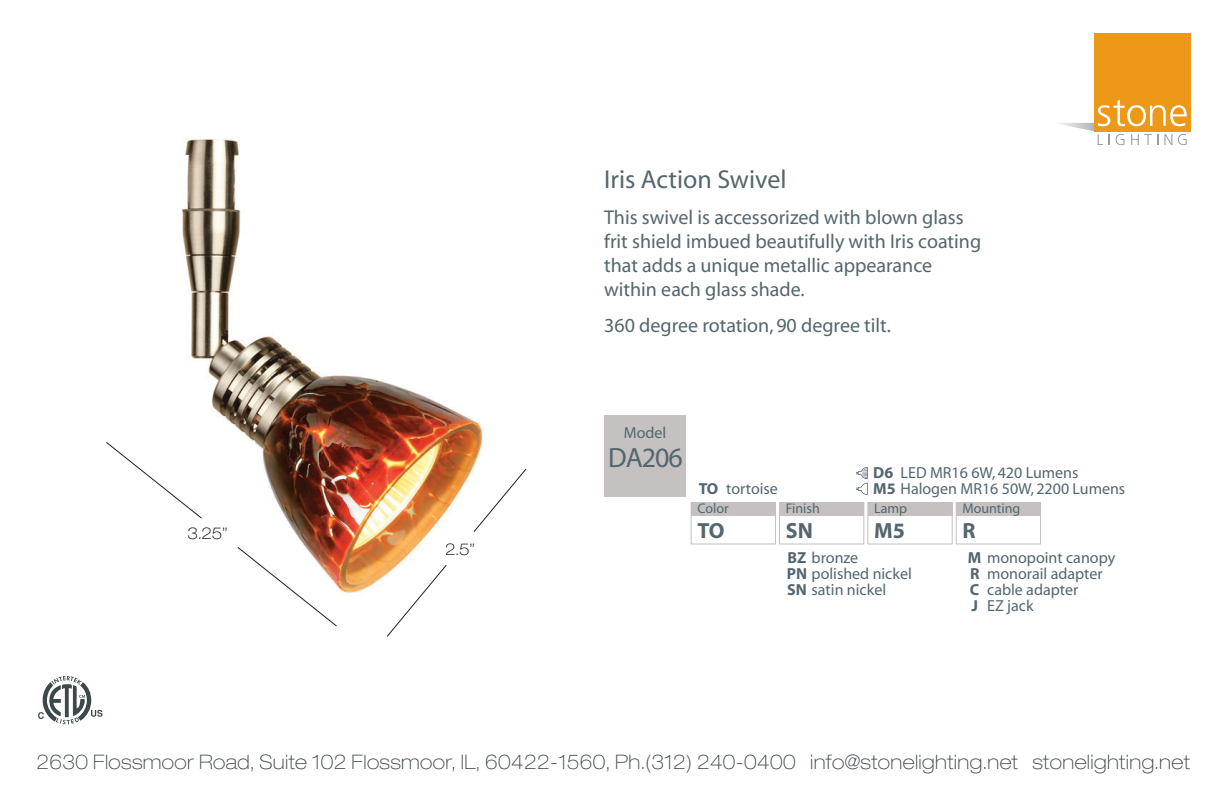
<style>
.page{position:relative;width:1224px;height:794px;background:#fff}
.page>*{position:absolute;margin:0;border:0;box-sizing:border-box;transform-origin:0 0}
.t1{font:28px "Myriad";letter-spacing:-.04em;color:#54666f}
.t2{font:26px "Myriad";color:#54666f}
.t3{font:700 22px "Myriad";color:#54666f}
.t4{font:20px/24px "Myriad";color:#54666f}
.t5{font:100 expanded 20px "Helvetica Neue LT Std";letter-spacing:.02em;color:#3e474a}
.t6{font:16px/16px "Myriad";color:#54666f}
.t7{font:100 expanded 16px "Helvetica Neue LT Std";color:#000}
.t8{font:14px "Myriad";color:#54666f}
.s1{font-weight:700}
</style>
<div class="page">
<div style="left:1095px;top:33px;width:96px;height:98px;background:#ee981a"></div>
<svg style="left:1059px;top:100px;width:132px;height:45px"></svg>
<svg style="left:38px;top:676px;width:65px;height:48px"></svg>
<img style="left:182px;top:139px;width:301px;height:454px">
<svg style="left:106px;top:441px;width:97px;height:78px"></svg>
<svg style="left:237px;top:546px;width:100px;height:81px"></svg>
<svg style="left:473px;top:468px;width:54px;height:64px"></svg>
<svg style="left:386px;top:564px;width:61px;height:73px"></svg>
<div style="left:691px;top:502px;width:85px;height:42px;border:1px solid #c4c1c0"></div>
<div style="left:691px;top:502px;width:84px;height:14px;background:#c4c1c0"></div>
<div style="left:779px;top:502px;width:85px;height:42px;border:1px solid #c4c1c0"></div>
<div style="left:780px;top:502px;width:84px;height:14px;background:#c4c1c0"></div>
<div style="left:867px;top:502px;width:86px;height:42px;border:1px solid #c4c1c0"></div>
<div style="left:868px;top:502px;width:84px;height:14px;background:#c4c1c0"></div>
<div style="left:956px;top:502px;width:85px;height:42px;border:1px solid #c4c1c0"></div>
<div style="left:956px;top:502px;width:85px;height:14px;background:#c4c1c0"></div>
<div style="left:604px;top:415px;width:82px;height:82px;background:#c4c1c0"></div>
<svg style="left:856px;top:467px;width:12px;height:28px"></svg>
<h2 class="t2" style="left:604px;top:167px;width:184px">Iris Action Swivel</h2>
<p class="t4" style="left:604px;top:206px;width:379px">This swivel is accessorized with blown glass frit shield imbued beautifully with Iris coating that adds a unique metallic appearance within each glass shade.</p>
<p class="t4" style="left:604px;top:314px;width:288px">360 degree rotation, 90 degree tilt.</p>
<p class="t7" style="left:188px;top:524px;width:42px">3.25”</p>
<p class="t7" style="left:445px;top:540px;width:31px">2.5”</p>
<p class="t6" style="left:624px;top:426px;width:44px">Model</p>
<h1 class="t1" style="left:608px;top:443px;width:76px">DA206</h1>
<p class="t6" style="left:699px;top:481px;width:81px"><span class="s1">TO</span> tortoise</p>
<p class="t8" style="left:697px;top:501px;width:33px">Color</p>
<p class="t3" style="left:697px;top:519px;width:29px">TO</p>
<p class="t6" style="left:873px;top:465px;width:254px"><span class="s1">D6<br>M5</span> Halogen MR16 50W, 2200 Lumens</p>
<p class="t6" style="left:901px;top:465px;width:179px">LED MR16 6W, 420 Lumens</p>
<p class="t8" style="left:786px;top:501px;width:36px">Finish</p>
<p class="t3" style="left:786px;top:519px;width:29px">SN</p>
<p class="t6" style="left:787px;top:550px;width:127px"><span class="s1">BZ</span> bronze<br><span class="s1">PN</span> polished nickel<br><span class="s1">SN</span> satin nickel</p>
<p class="t6" style="left:968px;top:550px;width:149px"><span class="s1">M</span> monopoint canopy<br><span class="s1">R<br>C<br>J</span></p>
<p class="t8" style="left:963px;top:501px;width:59px">Mounting</p>
<p class="t3" style="left:963px;top:519px;width:15px">R</p>
<p class="t8" style="left:874px;top:501px;width:34px">Lamp</p>
<p class="t3" style="left:874px;top:519px;width:32px">M5</p>
<p class="t6" style="left:987px;top:566px;width:117px">monorail adapter cable adapter<br>EZ jack</p>
<p class="t5" style="left:37px;top:749px;width:1155px">2630 Flossmoor Road, Suite 102 Flossmoor, IL, 60422-1560, Ph.(312) 240-0400 info@stonelighting.net stonelighting.net</p>
</div>
